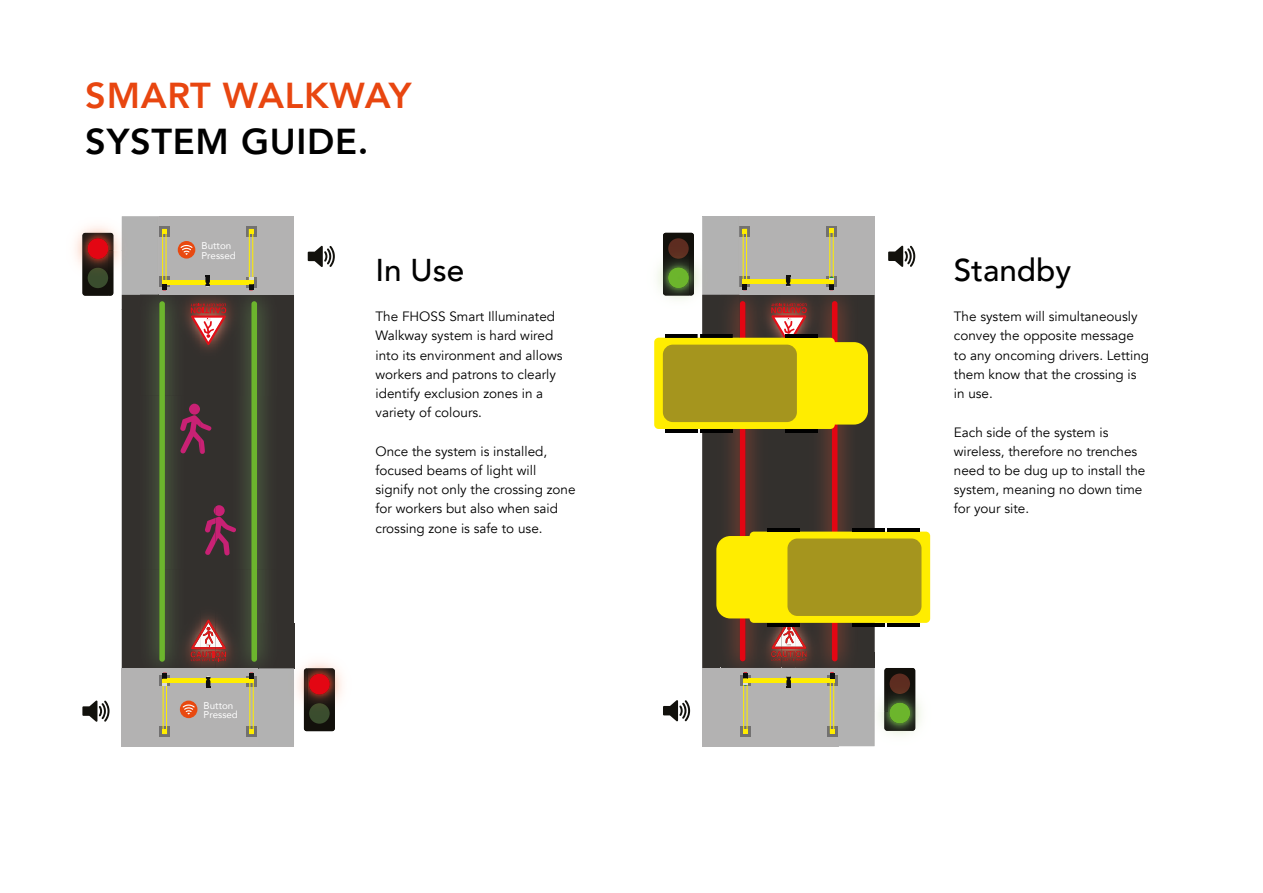
<style>
.page{position:relative;width:1263px;height:893px;background:#fff}
.page>*{position:absolute;margin:0;border:0;box-sizing:border-box;transform-origin:0 0}
.t1{font:800 36px "Avenir";letter-spacing:.02em;color:#e84610}
.t2{font:800 36px "Avenir";letter-spacing:.02em;color:#000}
.t3{font:500 31.5px "Avenir";color:#000}
.t4{font:13.5px/19.2px "Avenir";color:#000}
.t5{font:9.75px/9.8px "Avenir";color:#fff}
</style>
<div class="page">
<img style="left:121px;top:309px;width:1px;height:403px">
<img style="left:122px;top:309px;width:79px;height:359px">
<img style="left:140px;top:295px;width:61px;height:101px">
<img style="left:140px;top:569px;width:61px;height:99px">
<img style="left:215px;top:295px;width:79px;height:328px">
<img style="left:215px;top:295px;width:62px;height:101px">
<img style="left:215px;top:569px;width:62px;height:99px">
<img style="left:201px;top:295px;width:14px;height:325px">
<img style="left:201px;top:620px;width:14px;height:48px">
<svg style="left:191px;top:304px;width:35px;height:41px"></svg>
<img style="left:201px;top:623px;width:14px;height:4px">
<svg style="left:191px;top:627px;width:35px;height:34px"></svg>
<div style="left:122px;top:216px;width:172px;height:79px;background:#b3b2b2"></div>
<svg style="left:246px;top:277px;width:10px;height:11px"></svg>
<div style="left:159px;top:276px;width:11px;height:11px;background:#727171"></div>
<div style="left:159px;top:226px;width:11px;height:11px;background:#727171"></div>
<svg style="left:162px;top:233px;width:5px;height:47px"></svg>
<hr style="left:163px;top:230px;width:2px;height:53px;background:#ffed00">
<hr style="left:162px;top:280px;width:91px;height:4px;background:#ffed00">
<svg style="left:162px;top:229px;width:5px;height:4px"></svg>
<svg style="left:162px;top:284px;width:5px;height:6px"></svg>
<svg style="left:246px;top:226px;width:10px;height:11px"></svg>
<svg style="left:249px;top:233px;width:4px;height:44px"></svg>
<hr style="left:250px;top:230px;width:2px;height:53px;background:#ffed00">
<svg style="left:205px;top:275px;width:5px;height:12px"></svg>
<svg style="left:249px;top:277px;width:4px;height:13px"></svg>
<div style="left:122px;top:668px;width:172px;height:78px;background:#b3b2b2"></div>
<div style="left:159px;top:301px;width:6px;height:361px;background:#6cb52d;border-radius:3px"></div>
<div style="left:251px;top:301px;width:6px;height:361px;background:#6cb52d;border-radius:3px"></div>
<svg style="left:308px;top:246px;width:27px;height:21px"></svg>
<svg style="left:82px;top:700px;width:28px;height:22px"></svg>
<div style="left:178px;top:241px;width:17px;height:18px;background:#e84910;border-radius:50%"></div>
<svg style="left:181px;top:245px;width:12px;height:10px"></svg>
<div style="left:180px;top:701px;width:17px;height:17px;background:#e84910;border-radius:50%"></div>
<svg style="left:183px;top:704px;width:12px;height:10px"></svg>
<img style="left:205px;top:517px;width:31px;height:38px">
<svg style="left:214px;top:505px;width:11px;height:11px"></svg>
<img style="left:180px;top:415px;width:21px;height:38px">
<img style="left:201px;top:421px;width:11px;height:33px">
<svg style="left:189px;top:404px;width:11px;height:11px"></svg>
<svg style="left:159px;top:675px;width:11px;height:11px"></svg>
<div style="left:246px;top:676px;width:11px;height:11px;background:#727171"></div>
<svg style="left:246px;top:726px;width:11px;height:11px"></svg>
<svg style="left:249px;top:683px;width:5px;height:47px"></svg>
<hr style="left:250px;top:680px;width:3px;height:53px;background:#ffed00">
<hr style="left:163px;top:679px;width:91px;height:4px;background:#ffed00">
<svg style="left:159px;top:726px;width:11px;height:11px"></svg>
<svg style="left:163px;top:686px;width:4px;height:44px"></svg>
<hr style="left:164px;top:680px;width:2px;height:53px;background:#ffed00">
<svg style="left:206px;top:676px;width:4px;height:12px"></svg>
<svg style="left:163px;top:673px;width:4px;height:13px"></svg>
<img style="left:259px;top:623px;width:83px;height:109px">
<img style="left:304px;top:668px;width:31px;height:63px">
<img style="left:277px;top:623px;width:31px;height:89px">
<img style="left:304px;top:668px;width:4px;height:44px">
<svg style="left:249px;top:668px;width:28px;height:11px"></svg>
<img style="left:309px;top:674px;width:21px;height:20px;border-radius:10px">
<img style="left:309px;top:703px;width:21px;height:21px;border-radius:10px">
<img style="left:74px;top:216px;width:48px;height:50px">
<img style="left:82px;top:233px;width:31px;height:63px">
<img style="left:113px;top:251px;width:9px;height:58px">
<img style="left:109px;top:251px;width:4px;height:45px">
<img style="left:122px;top:216px;width:37px;height:93px">
<img style="left:88px;top:238px;width:20px;height:21px;border-radius:10px">
<img style="left:88px;top:268px;width:20px;height:20px;border-radius:10px">
<img style="left:702px;top:429px;width:79px;height:239px">
<img style="left:739px;top:294px;width:57px;height:9px">
<img style="left:721px;top:647px;width:118px;height:21px">
<img style="left:874px;top:251px;width:13px;height:401px">
<img style="left:796px;top:294px;width:78px;height:358px">
<img style="left:781px;top:429px;width:15px;height:99px">
<img style="left:796px;top:294px;width:61px;height:9px">
<div style="left:702px;top:216px;width:172px;height:78px;background:#b3b2b2"></div>
<div style="left:826px;top:276px;width:11px;height:11px;background:#727171"></div>
<svg style="left:739px;top:276px;width:11px;height:11px"></svg>
<svg style="left:739px;top:226px;width:11px;height:11px"></svg>
<svg style="left:743px;top:233px;width:4px;height:47px"></svg>
<hr style="left:744px;top:230px;width:2px;height:53px;background:#ffed00">
<hr style="left:743px;top:280px;width:91px;height:4px;background:#ffed00">
<svg style="left:743px;top:284px;width:4px;height:6px"></svg>
<svg style="left:826px;top:225px;width:11px;height:11px"></svg>
<svg style="left:829px;top:233px;width:5px;height:44px"></svg>
<hr style="left:830px;top:230px;width:3px;height:53px;background:#ffed00">
<svg style="left:786px;top:275px;width:4px;height:12px"></svg>
<svg style="left:829px;top:277px;width:5px;height:13px"></svg>
<div style="left:702px;top:668px;width:172px;height:78px;background:#b3b2b2"></div>
<div style="left:740px;top:301px;width:5px;height:360px;background:#e30613;border-radius:3px"></div>
<div style="left:832px;top:301px;width:5px;height:360px;background:#e30613;border-radius:3px"></div>
<svg style="left:888px;top:246px;width:27px;height:21px"></svg>
<svg style="left:663px;top:700px;width:27px;height:21px"></svg>
<div style="left:740px;top:675px;width:11px;height:11px;background:#727171"></div>
<svg style="left:827px;top:675px;width:10px;height:11px"></svg>
<svg style="left:827px;top:726px;width:10px;height:11px"></svg>
<svg style="left:830px;top:683px;width:4px;height:46px"></svg>
<hr style="left:831px;top:679px;width:2px;height:54px;background:#ffed00">
<div style="left:743px;top:678px;width:91px;height:5px;background:#ffed00"></div>
<svg style="left:830px;top:729px;width:4px;height:5px"></svg>
<div style="left:740px;top:726px;width:11px;height:11px;background:#727171"></div>
<svg style="left:743px;top:685px;width:5px;height:44px"></svg>
<hr style="left:744px;top:679px;width:2px;height:54px;background:#ffed00">
<svg style="left:743px;top:729px;width:5px;height:5px"></svg>
<svg style="left:786px;top:676px;width:5px;height:11px"></svg>
<svg style="left:743px;top:672px;width:5px;height:13px"></svg>
<svg style="left:654px;top:303px;width:214px;height:126px;background:#caad13"></svg>
<div style="left:663px;top:345px;width:134px;height:77px;background:#a5951e;border-radius:10px"></div>
<hr style="left:785px;top:429px;width:32px;height:4px;background:#000">
<hr style="left:700px;top:429px;width:32px;height:4px;background:#000">
<hr style="left:665px;top:429px;width:32px;height:4px;background:#000">
<hr style="left:785px;top:334px;width:32px;height:4px;background:#000">
<svg style="left:716px;top:532px;width:214px;height:115px;background:#d0ba24"></svg>
<div style="left:787px;top:538px;width:134px;height:78px;background:#a5951e;border-radius:10px"></div>
<hr style="left:767px;top:528px;width:32px;height:4px;background:#000">
<hr style="left:852px;top:528px;width:32px;height:4px;background:#000">
<hr style="left:887px;top:528px;width:32px;height:4px;background:#000">
<hr style="left:767px;top:623px;width:32px;height:4px;background:#000">
<hr style="left:852px;top:623px;width:32px;height:4px;background:#000">
<hr style="left:887px;top:623px;width:32px;height:4px;background:#000">
<img style="left:839px;top:669px;width:82px;height:78px">
<img style="left:884px;top:668px;width:31px;height:63px">
<img style="left:874px;top:652px;width:10px;height:60px">
<img style="left:884px;top:668px;width:4px;height:44px">
<img style="left:839px;top:652px;width:35px;height:94px">
<svg style="left:830px;top:668px;width:27px;height:10px"></svg>
<img style="left:889px;top:673px;width:21px;height:21px;border-radius:10px">
<img style="left:889px;top:703px;width:21px;height:20px;border-radius:10px">
<img style="left:654px;top:232px;width:38px;height:106px">
<img style="left:663px;top:233px;width:31px;height:63px">
<img style="left:689px;top:263px;width:13px;height:75px">
<img style="left:689px;top:251px;width:5px;height:45px">
<img style="left:702px;top:294px;width:19px;height:40px">
<img style="left:721px;top:294px;width:18px;height:44px">
<img style="left:702px;top:217px;width:1px;height:77px">
<img style="left:668px;top:238px;width:21px;height:21px;border-radius:10px">
<img style="left:668px;top:268px;width:21px;height:20px;border-radius:10px">
<img style="left:656px;top:338px;width:83px;height:1px">
<img style="left:700px;top:334px;width:32px;height:4px">
<img style="left:665px;top:334px;width:32px;height:4px">
<img style="left:771px;top:644px;width:30px;height:13px">
<h1 class="t1" style="left:85px;top:67px;width:328px">SMART WALKWAY</h1>
<h1 class="t2" style="left:85px;top:114px;width:285px">SYSTEM GUIDE.</h1>
<p class="t5" style="left:201px;top:240px;width:36px">Button<br>Pressed</p>
<p class="t5" style="left:204px;top:700px;width:36px">Button<br>Pressed</p>
<h2 class="t3" style="left:375px;top:242px;width:90px">In Use</h2>
<h2 class="t3" style="left:954px;top:242px;width:119px">Standby</h2>
<p class="t4" style="left:954px;top:307px;width:197px">The system will simultaneously convey the opposite message to any oncoming drivers. Letting them know that the crossing is in use.</p>
<p class="t4" style="left:954px;top:423px;width:193px">Each side of the system is wireless, therefore no trenches need to be dug up to install the system, meaning no down time for your site.</p>
<p class="t4" style="left:375px;top:307px;width:188px">The FHOSS Smart Illuminated<br>Walkway system is hard wired into its environment and allows workers and patrons to clearly identify exclusion zones in a variety of colours.</p>
<p class="t4" style="left:375px;top:442px;width:202px">Once the system is installed, focused beams of light will signify not only the crossing zone for workers but also when said crossing zone is safe to use.</p>
</div>
